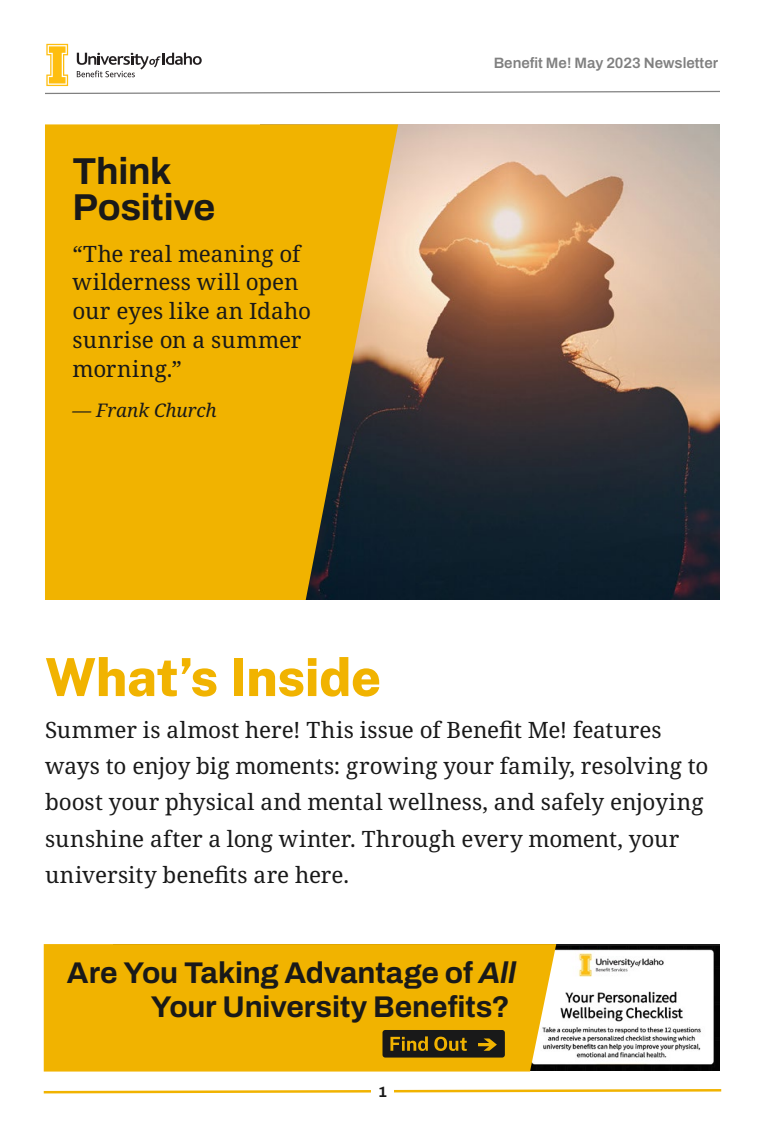
<style>
.page{position:relative;width:765px;height:1125px;background:#fff}
.page>*{position:absolute;margin:0;border:0;box-sizing:border-box;transform-origin:0 0}
.t1{font:800 52.5px "Public Sans";letter-spacing:-.01em;color:#f1b300}
.t2{font:700 37.5px/36.2px "Archivo";letter-spacing:-.01em;color:#191919}
.t3{font:700 30px/33.8px "Archivo";letter-spacing:-.005em;color:#191919;text-align:right}
.t4{font:22.5px/36.2px "Noto Serif";color:#191919}
.t5{font:italic 18.75px "Noto Serif";letter-spacing:-.005em;color:#191919}
.t6{font:600 15px "Archivo";color:#808080}
.t7{font:700 15px "Archivo";color:#191919}
.s1{font-style:italic}
</style>
<div class="page">
<img style="left:398px;top:124px;width:322px;height:476px">
<svg style="left:45px;top:124px;width:353px;height:476px;background:#dca609"></svg>
<img style="left:556px;top:947px;width:164px;height:124px">
<div style="left:44px;top:944px;width:512px;height:128px;background:#f1b300"></div>
<div style="left:383px;top:1030px;width:122px;height:28px;background:#191919;border-radius:3px"></div>
<svg style="left:390px;top:1036px;width:38px;height:15px"></svg>
<svg style="left:434px;top:1037px;width:33px;height:14px"></svg>
<svg style="left:478px;top:1038px;width:19px;height:13px"></svg>
<svg style="left:45px;top:44px;width:675px;height:50px"></svg>
<svg style="left:43px;top:1089px;width:679px;height:5px"></svg>
<div style="left:371px;top:1079px;width:23px;height:24px;background:#fff"></div>
<h2 class="t2" style="left:72px;top:153px;width:144px">Think<br>Positive</h2>
<p class="t4" style="left:72px;top:240px;width:240px;line-height:28.8px">“The real meaning of wilderness will open our eyes like an Idaho sunrise on a summer morning.”</p>
<p class="t5" style="left:72px;top:397px;width:146px">— Frank Church</p>
<p class="t6" style="left:494px;top:52px;width:226px">Benefit Me! May 2023 Newsletter</p>
<h1 class="t1" style="left:45px;top:642px;width:338px">What’s Inside</h1>
<p class="t4" style="left:45px;top:712px;width:665px">Summer is almost here! This issue of Benefit Me! features ways to enjoy big moments: growing your family, resolving to boost your physical and mental wellness, and safely enjoying sunshine after a long winter. Through every moment, your university benefits are here.</p>
<h3 class="t3" style="left:67px;top:956px;width:451px">Are You Taking Advantage of <span class="s1">All<br></span>Your University Benefits?</h3>
<p class="t7" style="left:378px;top:1080px;width:10px">1</p>
</div>
